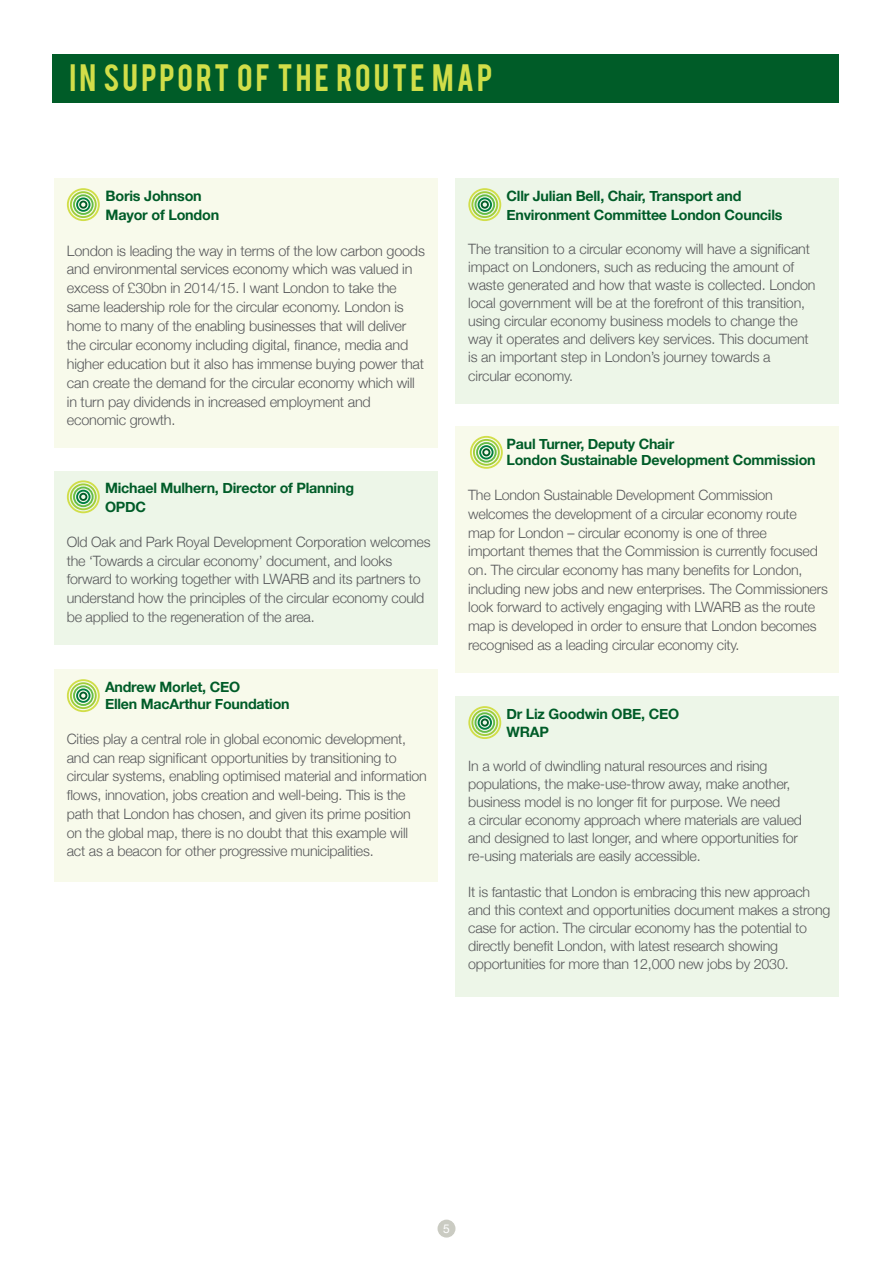
<style>
.page{position:relative;width:893px;height:1263px;background:#fff}
.page>*{position:absolute;margin:0;border:0;box-sizing:border-box;transform-origin:0 0}
.t1{font:30px "Bebas";letter-spacing:.1em;color:#d1de49}
.t2{font:300 14.4px/18.9px "Helvetica Neue";letter-spacing:-.015em;color:#58595b}
.t3{font:700 14.4px/18.9px "Helvetica Neue";letter-spacing:-.015em;color:#005c28}
.t4{font:300 14.25px/18.6px "Helvetica Neue";letter-spacing:-.015em;color:#58595b}
.t5{font:700 14.25px/16.5px "Helvetica Neue";letter-spacing:-.015em;color:#005c28}
.t6{font:12px "Helvetica Neue";color:#fff}
</style>
<div class="page">
<div style="left:437px;top:1219px;width:18px;height:18px;background:#cacbc2;border-radius:50%"></div>
<div style="left:52px;top:54px;width:787px;height:49px;background:#005c28"></div>
<div style="left:54px;top:670px;width:383px;height:212px;background:#f8faeb"></div>
<div style="left:70px;top:682px;width:27px;height:27px;border:2px solid #a1cd3a;border-radius:50%"></div>
<div style="left:67px;top:679px;width:33px;height:33px;border:2px solid #d1de49;border-radius:50%"></div>
<div style="left:73px;top:685px;width:21px;height:21px;border:2px solid #65bc46;border-radius:50%"></div>
<div style="left:76px;top:688px;width:14px;height:15px;border:2px solid #007e41;border-radius:50%"></div>
<div style="left:79px;top:692px;width:8px;height:8px;border:2px solid #005c28;border-radius:50%"></div>
<div style="left:455px;top:696px;width:384px;height:301px;background:#edf6e8"></div>
<div style="left:471px;top:709px;width:27px;height:27px;border:2px solid #a1cd3a;border-radius:50%"></div>
<div style="left:468px;top:706px;width:33px;height:33px;border:2px solid #d1de49;border-radius:50%"></div>
<div style="left:475px;top:712px;width:20px;height:21px;border:2px solid #65bc46;border-radius:50%"></div>
<div style="left:478px;top:715px;width:14px;height:15px;border:2px solid #007e41;border-radius:50%"></div>
<div style="left:481px;top:718px;width:8px;height:9px;border:2px solid #005c28;border-radius:50%"></div>
<div style="left:455px;top:179px;width:384px;height:225px;background:#edf6e8"></div>
<div style="left:471px;top:191px;width:27px;height:27px;border:2px solid #a1cd3a;border-radius:50%"></div>
<div style="left:468px;top:188px;width:33px;height:33px;border:2px solid #d1de49;border-radius:50%"></div>
<div style="left:475px;top:194px;width:20px;height:21px;border:2px solid #65bc46;border-radius:50%"></div>
<div style="left:478px;top:197px;width:14px;height:15px;border:2px solid #007e41;border-radius:50%"></div>
<div style="left:481px;top:201px;width:8px;height:8px;border:2px solid #005c28;border-radius:50%"></div>
<div style="left:54px;top:471px;width:383px;height:174px;background:#edf6e8"></div>
<div style="left:70px;top:483px;width:27px;height:27px;border:2px solid #a1cd3a;border-radius:50%"></div>
<div style="left:67px;top:480px;width:33px;height:33px;border:2px solid #d1de49;border-radius:50%"></div>
<div style="left:73px;top:487px;width:21px;height:20px;border:2px solid #65bc46;border-radius:50%"></div>
<div style="left:76px;top:490px;width:14px;height:14px;border:2px solid #007e41;border-radius:50%"></div>
<div style="left:79px;top:493px;width:8px;height:8px;border:2px solid #005c28;border-radius:50%"></div>
<div style="left:455px;top:426px;width:384px;height:247px;background:#f8faeb"></div>
<div style="left:473px;top:439px;width:27px;height:27px;border:2px solid #a1cd3a;border-radius:50%"></div>
<div style="left:470px;top:436px;width:33px;height:33px;border:2px solid #d1de49;border-radius:50%"></div>
<div style="left:476px;top:442px;width:21px;height:21px;border:2px solid #65bc46;border-radius:50%"></div>
<div style="left:479px;top:445px;width:14px;height:14px;border:2px solid #007e41;border-radius:50%"></div>
<div style="left:482px;top:448px;width:8px;height:8px;border:2px solid #005c28;border-radius:50%"></div>
<div style="left:54px;top:179px;width:383px;height:269px;background:#f8faeb"></div>
<div style="left:70px;top:191px;width:27px;height:27px;border:2px solid #a1cd3a;border-radius:50%"></div>
<div style="left:67px;top:188px;width:33px;height:33px;border:2px solid #d1de49;border-radius:50%"></div>
<div style="left:73px;top:194px;width:21px;height:21px;border:2px solid #65bc46;border-radius:50%"></div>
<div style="left:76px;top:197px;width:14px;height:15px;border:2px solid #007e41;border-radius:50%"></div>
<div style="left:79px;top:201px;width:8px;height:8px;border:2px solid #005c28;border-radius:50%"></div>
<h1 class="t1" style="left:69px;top:56px;width:425px">IN SUPPORT OF THE ROUTE MAP</h1>
<p class="t3" style="left:106px;top:186px;width:115px">Boris Johnson<br>Mayor of London</p>
<p class="t2" style="left:67px;top:240px;width:360px">London is leading the way in terms of the low carbon goods and environmental services economy which was valued in excess of £30bn in 2014/15. I want London to take the same leadership role for the circular economy. London is home to many of the enabling businesses that will deliver the circular economy including digital, finance, media and higher education but it also has immense buying power that can create the demand for the circular economy which will in turn pay dividends in increased employment and economic growth.</p>
<p class="t5" style="left:105px;top:478px;width:251px;line-height:18.6px">Michael Mulhern, Director of Planning<br>OPDC</p>
<p class="t4" style="left:67px;top:532px;width:365px">Old Oak and Park Royal Development Corporation welcomes the ‘Towards a circular economy’ document, and looks forward to working together with LWARB and its partners to understand how the principles of the circular economy could be applied to the regeneration of the area.</p>
<p class="t5" style="left:105px;top:678px;width:186px">Andrew Morlet, CEO<br>Ellen MacArthur Foundation</p>
<p class="t4" style="left:67px;top:728px;width:362px">Cities play a central role in global economic development, and can reap significant opportunities by transitioning to circular systems, enabling optimised material and information flows, innovation, jobs creation and well-being. This is the path that London has chosen, and given its prime position on the global map, there is no doubt that this example will act as a beacon for other progressive municipalities.</p>
<p class="t5" style="left:506px;top:186px;width:277px;line-height:18.6px">Cllr Julian Bell, Chair, Transport and<br>Environment Committee London Councils</p>
<p class="t4" style="left:468px;top:239px;width:349px;line-height:18.1px">The transition to a circular economy will have a significant impact on Londoners, such as reducing the amount of waste generated and how that waste is collected. London local government will be at the forefront of this transition, using circular economy business models to change the way it operates and delivers key services. This document is an important step in London’s journey towards a circular economy.</p>
<p class="t5" style="left:506px;top:435px;width:311px">Paul Turner, Deputy Chair<br>London Sustainable Development Commission</p>
<p class="t4" style="left:468px;top:485px;width:361px">The London Sustainable Development Commission welcomes the development of a circular economy route<br>map for London – circular economy is one of three<br>important themes that the Commission is currently focused on. The circular economy has many benefits for London, including new jobs and new enterprises. The Commissioners look forward to actively engaging with LWARB as the route map is developed in order to ensure that London becomes recognised as a leading circular economy city.</p>
<p class="t5" style="left:506px;top:704px;width:174px;line-height:18px">Dr Liz Goodwin OBE, CEO<br>WRAP</p>
<p class="t4" style="left:468px;top:756px;width:335px;line-height:18px">In a world of dwindling natural resources and rising populations, the make-use-throw away, make another, business model is no longer fit for purpose. We need<br>a circular economy approach where materials are valued and designed to last longer, and where opportunities for re-using materials are easily accessible.</p>
<p class="t4" style="left:468px;top:882px;width:364px;line-height:18px">It is fantastic that London is embracing this new approach and this context and opportunities document makes a strong case for action. The circular economy has the potential to directly benefit London, with latest research showing opportunities for more than 12,000 new jobs by 2030.</p>
<p class="t6" style="left:443px;top:1218px;width:8px">5</p>
</div>
